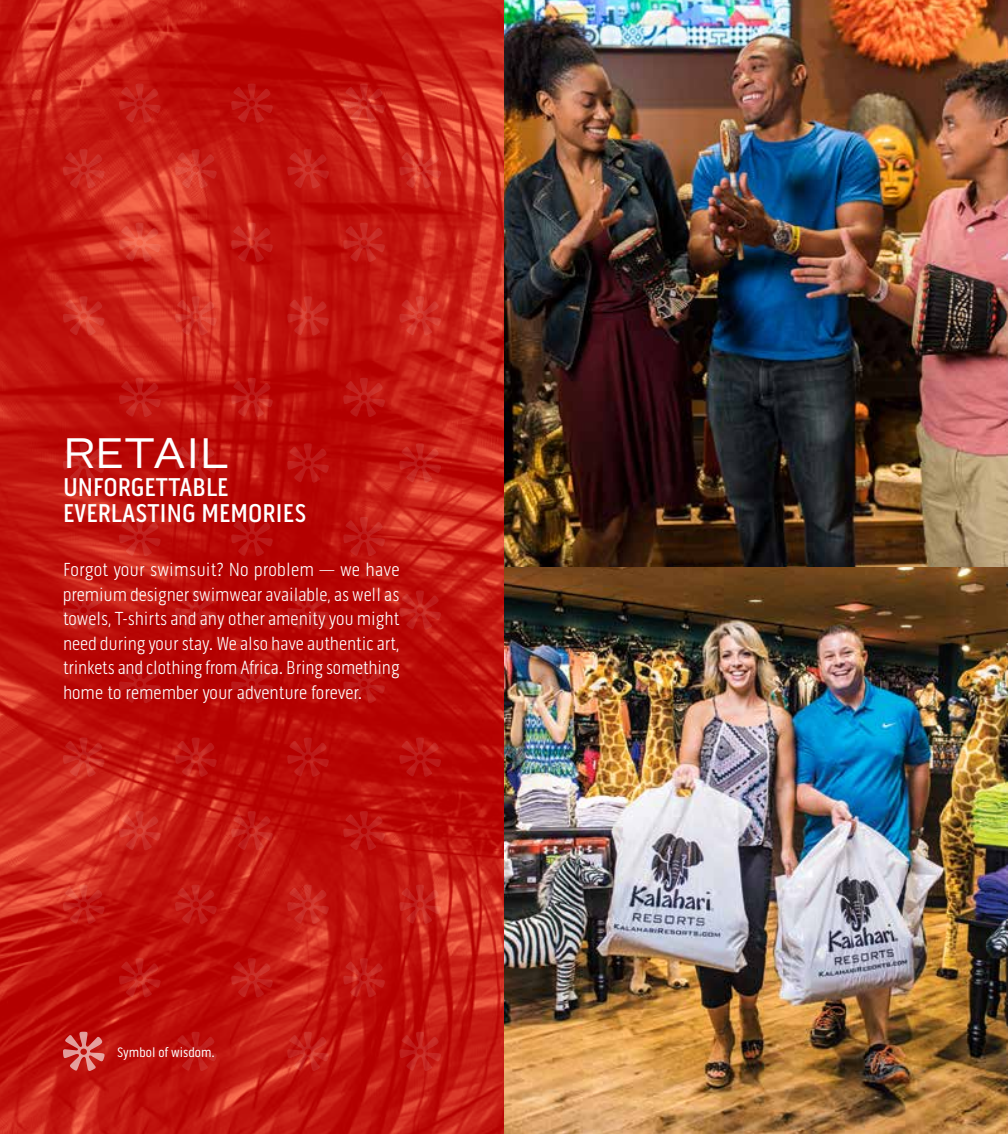
<style>
.page{position:relative;width:1008px;height:1134px;background:#fff}
.page>*{position:absolute;margin:0;border:0;box-sizing:border-box;transform-origin:0 0}
.t1{font:43.75px "Pill Gothic 900 mg";color:#fff}
.t2{font:500 26.25px/26.2px "Pill Gothic 300 mg";color:#fff}
.t3{font:300 19.25px/24.5px "Pill Gothic 300 mg";color:#fff;text-align:justify}
.t4{font:14px "Pill Gothic 300 mg";color:#fff}
</style>
<div class="page">
<img style="left:504px;top:0;width:504px;height:1134px">
<svg style="left:0;top:0;width:504px;height:1134px;background:#c21610"></svg>
<svg style="left:63px;top:1032px;width:42px;height:39px;background:#cd4b48"></svg>
<svg style="left:63px;top:885px;width:42px;height:39px;background:#c8251d"></svg>
<svg style="left:63px;top:738px;width:42px;height:39px;background:#c7231c"></svg>
<svg style="left:63px;top:590px;width:42px;height:40px;background:#c01915"></svg>
<svg style="left:63px;top:443px;width:42px;height:40px;background:#be1512"></svg>
<svg style="left:63px;top:296px;width:42px;height:40px;background:#cd2e24"></svg>
<svg style="left:63px;top:149px;width:42px;height:40px;background:#c8241d"></svg>
<svg style="left:175px;top:1032px;width:42px;height:39px;background:#bd1411"></svg>
<svg style="left:119px;top:958px;width:42px;height:40px;background:#bd1512"></svg>
<svg style="left:119px;top:811px;width:42px;height:40px;background:#ce2d23"></svg>
<svg style="left:119px;top:664px;width:42px;height:40px;background:#b80c0b"></svg>
<svg style="left:119px;top:517px;width:42px;height:40px;background:#c31d17"></svg>
<svg style="left:119px;top:378px;width:42px;height:39px;background:#bf1714"></svg>
<svg style="left:119px;top:223px;width:42px;height:39px;background:#dd4535"></svg>
<svg style="left:119px;top:84px;width:42px;height:39px;background:#c21c17"></svg>
<svg style="left:175px;top:885px;width:42px;height:39px;background:#bf1714"></svg>
<svg style="left:175px;top:738px;width:42px;height:39px;background:#bd1411"></svg>
<svg style="left:175px;top:590px;width:42px;height:40px;background:#bb110f"></svg>
<svg style="left:175px;top:443px;width:42px;height:40px;background:#bc1310"></svg>
<svg style="left:175px;top:296px;width:42px;height:40px;background:#d3362a"></svg>
<svg style="left:175px;top:149px;width:42px;height:40px;background:#d13227"></svg>
<svg style="left:287px;top:1032px;width:43px;height:39px;background:#c6231c"></svg>
<svg style="left:231px;top:958px;width:42px;height:40px;background:#bf1814"></svg>
<svg style="left:231px;top:811px;width:42px;height:40px;background:#c31d18"></svg>
<svg style="left:231px;top:664px;width:42px;height:40px;background:#b90e0d"></svg>
<svg style="left:231px;top:517px;width:42px;height:40px;background:#b70c0b"></svg>
<svg style="left:231px;top:378px;width:42px;height:39px;background:#bf1814"></svg>
<svg style="left:231px;top:223px;width:42px;height:39px;background:#c21c17"></svg>
<svg style="left:231px;top:84px;width:42px;height:39px;background:#bb120f"></svg>
<svg style="left:287px;top:885px;width:43px;height:39px;background:#c6231c"></svg>
<svg style="left:287px;top:738px;width:43px;height:39px;background:#ba100e"></svg>
<svg style="left:287px;top:590px;width:43px;height:40px;background:#b90e0d"></svg>
<svg style="left:287px;top:443px;width:43px;height:40px;background:#ba0f0e"></svg>
<svg style="left:287px;top:296px;width:43px;height:40px;background:#c5201a"></svg>
<svg style="left:287px;top:149px;width:43px;height:40px;background:#c31d17"></svg>
<svg style="left:399px;top:1032px;width:43px;height:39px;background:#c11a15"></svg>
<svg style="left:343px;top:958px;width:43px;height:40px;background:#c01915"></svg>
<svg style="left:343px;top:811px;width:43px;height:40px;background:#bc1310"></svg>
<svg style="left:343px;top:664px;width:43px;height:40px;background:#bb110f"></svg>
<svg style="left:343px;top:517px;width:43px;height:40px;background:#bf1713"></svg>
<svg style="left:343px;top:378px;width:43px;height:39px;background:#bd1411"></svg>
<svg style="left:343px;top:223px;width:43px;height:39px;background:#c31d18"></svg>
<svg style="left:343px;top:84px;width:43px;height:39px;background:#c8251e"></svg>
<svg style="left:399px;top:885px;width:43px;height:39px;background:#c8261e"></svg>
<svg style="left:399px;top:738px;width:43px;height:39px;background:#bb110f"></svg>
<svg style="left:399px;top:590px;width:43px;height:40px;background:#bf1713"></svg>
<svg style="left:399px;top:443px;width:43px;height:40px;background:#c31d18"></svg>
<svg style="left:399px;top:296px;width:43px;height:40px;background:#cf2e24"></svg>
<svg style="left:399px;top:149px;width:43px;height:40px;background:#d23428"></svg>
<h1 class="t1" style="left:63px;top:427px;width:167px">RETAIL</h1>
<h2 class="t2" style="left:63px;top:474px;width:245px">UNFORGETTABLE<br>EVERLASTING MEMORIES</h2>
<p class="t3" style="left:63px;top:558px;width:338px">Forgot your swimsuit? No problem — we have premium designer swimwear available, as well as towels, T-shirts and any other amenity you might need during your stay. We also have authentic art, trinkets and clothing from Africa. Bring something home to remember your adventure forever.</p>
<p class="t4" style="left:117px;top:1044px;width:99px">Symbol of wisdom.</p>
</div>
